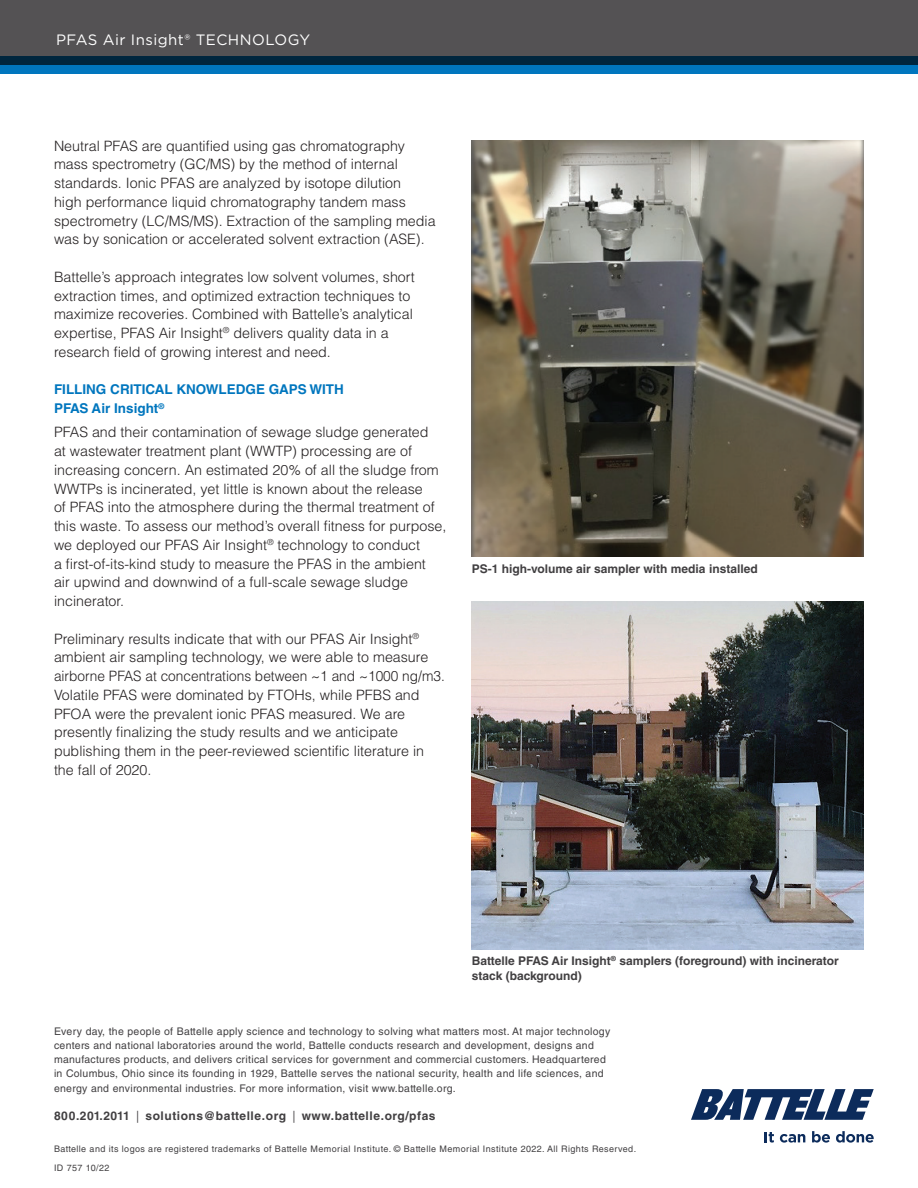
<style>
.page{position:relative;width:918px;height:1188px;background:#fff}
.page>*{position:absolute;margin:0;border:0;box-sizing:border-box;transform-origin:0 0}
.t1{font:15px "Gotham";letter-spacing:.03em;color:#fff}
.t2{font:300 14.25px/18.8px "Helvetica LT Std";color:#231f20}
.t3{font:700 13.5px/18.8px "Helvetica LT Std";color:#0076be}
.t4{font:700 12px/14.4px "Helvetica LT Std";color:#413f41}
.t5{font:700 12px "Helvetica LT Std";letter-spacing:.045em;color:#413f41}
.t6{font:10.5px/14.2px "Helvetica LT Std";letter-spacing:.03em;color:#413f41}
.t7{font:9px/18.8px "Helvetica LT Std";letter-spacing:.045em;color:#413f41}
</style>
<div class="page">
<img style="left:472px;top:601px;width:392px;height:348px">
<div style="left:0;top:0;width:918px;height:65px;background:#545254"></div>
<svg style="left:0;top:56px;width:918px;height:18px;background:#004d7d"></svg>
<svg style="left:691px;top:1089px;width:183px;height:31px"></svg>
<svg style="left:765px;top:1132px;width:9px;height:11px"></svg>
<svg style="left:780px;top:1134px;width:25px;height:9px"></svg>
<svg style="left:812px;top:1131px;width:18px;height:12px"></svg>
<svg style="left:836px;top:1131px;width:38px;height:12px"></svg>
<img style="left:472px;top:140px;width:392px;height:417px">
<p class="t1" style="left:56px;top:30px;width:256px">PFAS Air Insight® TECHNOLOGY</p>
<p class="t2" style="left:54px;top:136px;width:383px">Neutral PFAS are quantified using gas chromatography mass spectrometry (GC/MS) by the method of internal standards. Ionic PFAS are analyzed by isotope dilution<br>high performance liquid chromatography tandem mass spectrometry (LC/MS/MS). Extraction of the sampling media was by sonication or accelerated solvent extraction (ASE).</p>
<p class="t2" style="left:54px;top:267px;width:362px">Battelle’s approach integrates low solvent volumes, short extraction times, and optimized extraction techniques to maximize recoveries. Combined with Battelle’s analytical expertise, PFAS Air Insight<sup>®</sup> delivers quality data in a research field of growing interest and need.</p>
<p class="t3" style="left:54px;top:380px;width:291px">FILLING CRITICAL KNOWLEDGE GAPS WITH<br>PFAS Air Insight<sup>®</sup></p>
<p class="t2" style="left:54px;top:423px;width:394px">PFAS and their contamination of sewage sludge generated<br>at wastewater treatment plant (WWTP) processing are of increasing concern. An estimated 20% of all the sludge from WWTPs is incinerated, yet little is known about the release<br>of PFAS into the atmosphere during the thermal treatment of this waste. To assess our method’s overall fitness for purpose, we deployed our PFAS Air Insight<sup>®</sup> technology to conduct<br>a first-of-its-kind study to measure the PFAS in the ambient<br>air upwind and downwind of a full-scale sewage sludge incinerator.</p>
<p class="t2" style="left:54px;top:629px;width:392px">Preliminary results indicate that with our PFAS Air Insight<sup>® </sup>ambient air sampling technology, we were able to measure airborne PFAS at concentrations between ~1 and ~1000 ng/m3.<br>Volatile PFAS were dominated by FTOHs, while PFBS and PFOA were the prevalent ionic PFAS measured. We are presently finalizing the study results and we anticipate publishing them in the peer-reviewed scientific literature in the fall of 2020.</p>
<p class="t4" style="left:472px;top:561px;width:287px">PS-1 high-volume air sampler with media installed</p>
<p class="t4" style="left:472px;top:954px;width:368px">Battelle PFAS Air Insight<sup>®</sup> samplers (foreground) with incinerator stack (background)</p>
<p class="t6" style="left:54px;top:1024px;width:558px">Every day, the people of Battelle apply science and technology to solving what matters most. At major technology centers and national laboratories around the world, Battelle conducts research and development, designs and manufactures products, and delivers critical services for government and commercial customers. Headquartered in Columbus, Ohio since its founding in 1929, Battelle serves the national security, health and life sciences, and energy and environmental industries. For more information, visit www.battelle.org.</p>
<p class="t5" style="left:54px;top:1109px;width:77px">800.201.2011</p>
<p class="t5" style="left:146px;top:1109px;width:142px">solutions@battelle.org</p>
<p class="t5" style="left:302px;top:1109px;width:135px">www.battelle.org/pfas</p>
<p class="t7" style="left:54px;top:1140px;width:584px">Battelle and its logos are registered trademarks of Battelle Memorial Institute. © Battelle Memorial Institute 2022. All Rights Reserved.<br>ID 757 10/22</p>
</div>
